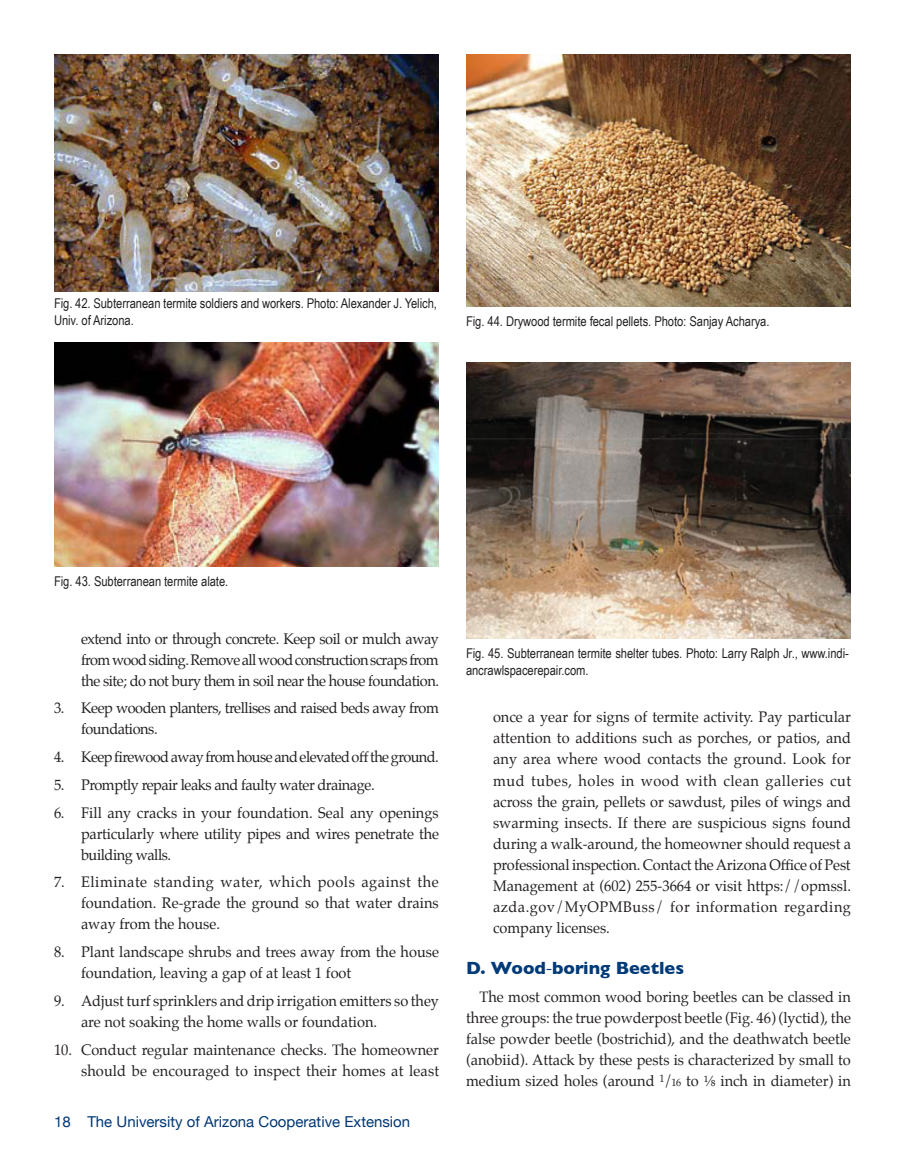
<style>
.page{position:relative;width:905px;height:1175px;background:#fff}
.page>*{position:absolute;margin:0;border:0;box-sizing:border-box;transform-origin:0 0}
.Subhead_1{font:700 18px "Gill Sans";color:#013a78}
.t1{font:15px/21px "Palatino";color:#231f20;text-align:justify}
.t2{font:15px/21px "Palatino";letter-spacing:-.03em;color:#231f20}
.t3{font:15px "Palatino";letter-spacing:-.04em;color:#231f20}
.t4{font:15px "Helvetica Neue";color:#013775}
.t5{font:13.5px/16.2px "Arial Narrow";color:#231f20}
.s1{font-family:"Palatino";font-weight:400}
.s2{font-size:10.5px}
</style>
<div class="page">
<img style="left:54px;top:54px;width:385px;height:237px">
<img style="left:54px;top:343px;width:385px;height:223px">
<img style="left:466px;top:54px;width:384px;height:252px">
<img style="left:466px;top:362px;width:384px;height:277px">
<p class="t5" style="left:54px;top:295px;width:385px">Fig. 42. Subterranean termite soldiers and workers. Photo: Alexander J. Yelich,<br>Univ. of Arizona.</p>
<p class="t5" style="left:466px;top:312px;width:305px">Fig. 44. Drywood termite fecal pellets. Photo: Sanjay Acharya.</p>
<p class="t5" style="left:54px;top:572px;width:176px">Fig. 43. Subterranean termite alate.</p>
<p class="t1" style="left:81px;top:628px;width:359px">extend into or through concrete. Keep soil or mulch away from wood siding. Remove all wood construction scraps from the site; do not bury them in soil near the house foundation.</p>
<p class="t2" style="left:81px;top:697px;width:359px;text-indent:-27px">3. Keep wooden planters, trellises and raised beds away from foundations.</p>
<p class="t3" style="left:54px;top:744px;width:386px">4. Keep firewood away from house and elevated off the ground.</p>
<p class="t2" style="left:54px;top:774px;width:322px">5. Promptly repair leaks and faulty water drainage.</p>
<p class="t1" style="left:81px;top:802px;width:359px;text-indent:-27px">6. Fill any cracks in your foundation. Seal any openings particularly where utility pipes and wires penetrate the building walls.</p>
<p class="t1" style="left:81px;top:871px;width:359px;text-indent:-27px">7. Eliminate standing water, which pools against the foundation. Re-grade the ground so that water drains away from the house.</p>
<p class="t1" style="left:81px;top:941px;width:359px;text-indent:-27px">8. Plant landscape shrubs and trees away from the house foundation, leaving a gap of at least 1 foot</p>
<p class="t1" style="left:81px;top:990px;width:359px;text-indent:-27px">9. Adjust turf sprinklers and drip irrigation emitters so they are not soaking the home walls or foundation.</p>
<p class="t1" style="left:54px;top:1039px;width:386px;text-align:right">10. Conduct regular maintenance checks. The homeowner should be encouraged to inspect their homes at least</p>
<p class="t4" style="left:54px;top:1111px;width:358px">18 The University of Arizona Cooperative Extension</p>
<p class="t5" style="left:466px;top:645px;width:385px">Fig. 45. Subterranean termite shelter tubes. Photo: Larry Ralph Jr., www.indi&shy;ancrawlspacerepair.com.</p>
<p class="t1" style="left:493px;top:706px;width:359px">once a year for signs of termite activity. Pay particular attention to additions such as porches, or patios, and any area where wood contacts the ground. Look for mud tubes, holes in wood with clean galleries cut across the grain, pellets or sawdust, piles of wings and swarming insects. If there are suspicious signs found during a walk-around, the homeowner should request a professional inspection. Contact the Arizona Office of Pest Management at (602) 255-3664 or visit https://opmssl. azda.gov/MyOPMBuss/ for information regarding company licenses.</p>
<p class="Subhead_1" style="left:466px;top:954px;width:219px">D. Wood<span class="s1">-</span>boring Beetles</p>
<p class="t1" style="left:466px;top:986px;width:386px;text-indent:14px">The most common wood boring beetles can be classed in three groups: the true powderpost beetle (Fig. 46) (lyctid), the false powder beetle (bostrichid), and the deathwatch beetle (anobiid). Attack by these pests is characterized by small to medium sized holes (around <sup>1</sup>/<span class="s2">16</span> to ⅛ inch in diameter) in</p>
</div>
